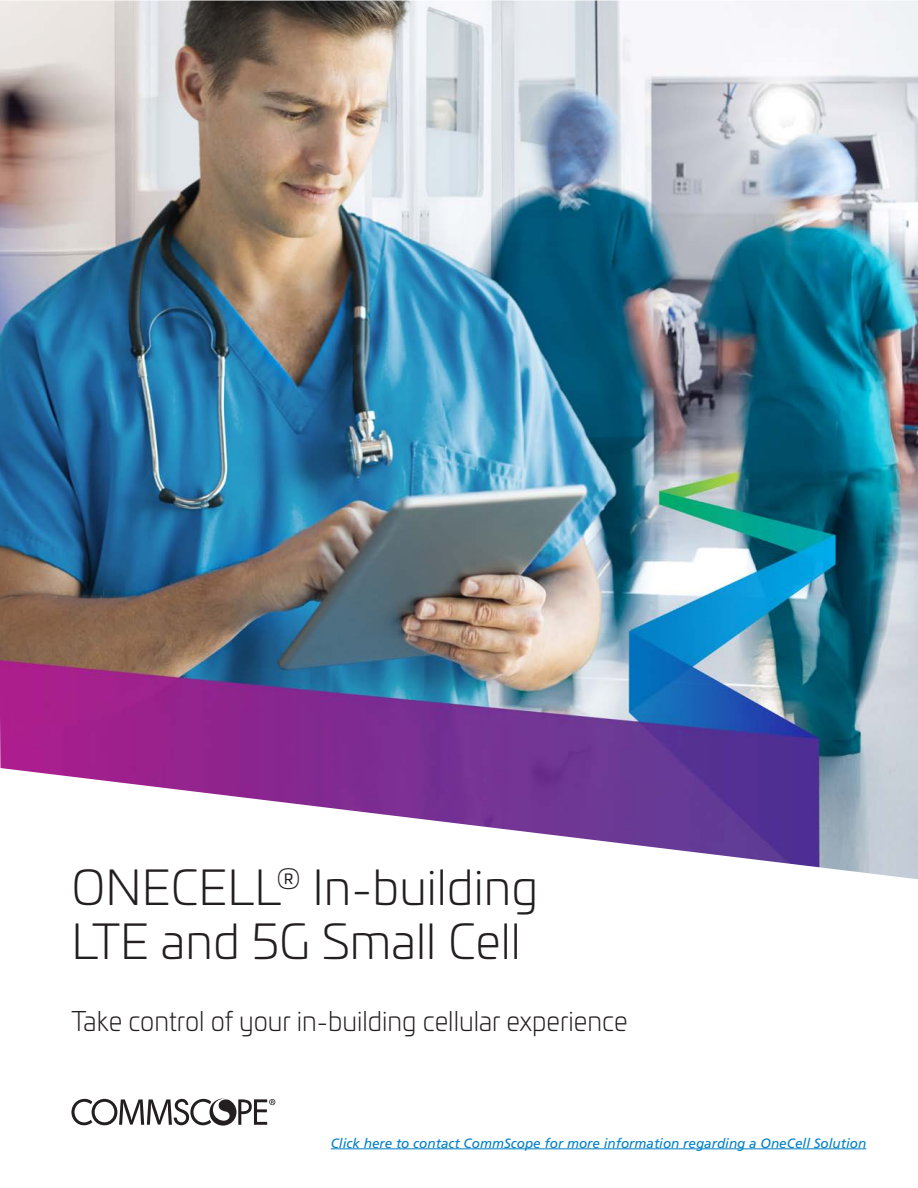
<style>
.page{position:relative;width:918px;height:1188px;background:#fff}
.page>*{position:absolute;margin:0;border:0;box-sizing:border-box;transform-origin:0 0}
.Cover_Header_38pt{font:300 48px/54px "Univia Pro";color:#231f20}
.Descriptive_Text{font:300 27px "Univia Pro";color:#231f20;scale:.95 1}
.Tiny_heads{font:italic 13.5px "Frutiger LT Pro";color:#0080c5}
</style>
<div class="page">
<img style="left:0;top:1px;width:918px;height:878px">
<svg style="left:71px;top:1098px;width:204px;height:28px"></svg>
<hr style="left:331px;top:1149px;width:535px;height:1px;background:#0080c5">
<p class="Cover_Header_38pt" style="left:71px;top:859px;width:468px">ONECELL<sup>®</sup> In-building<br>LTE and 5G Small Cell</p>
<p class="Descriptive_Text" style="left:71px;top:1002px;width:587px">Take control of your in-building cellular experience</p>
<p class="Tiny_heads" style="left:331px;top:1135px;width:537px">Click here to contact CommScope for more information regarding a OneCell Solution</p>
</div>
